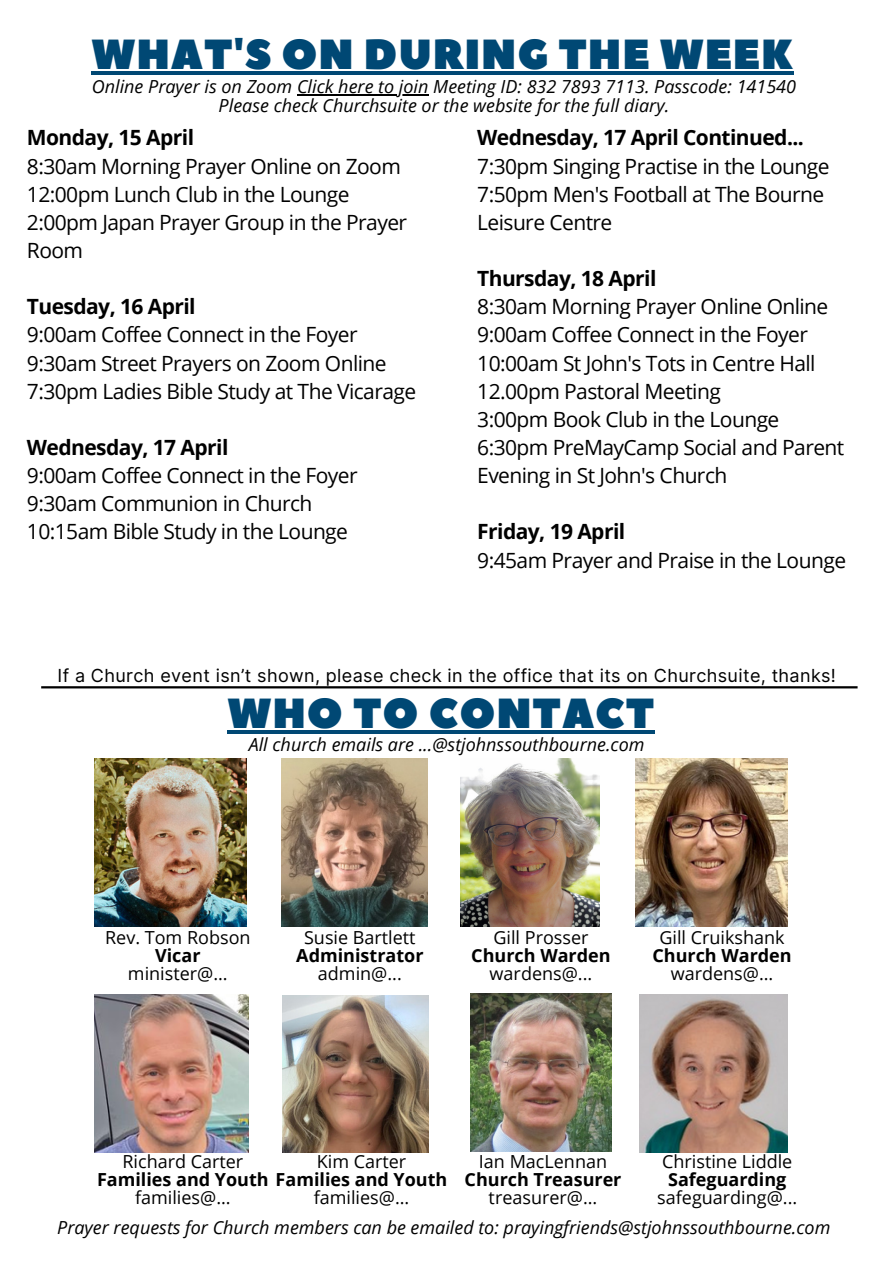
<style>
.page{position:relative;width:894px;height:1264px;background:#fff}
.page>*{position:absolute;margin:0;border:0;box-sizing:border-box;transform-origin:0 0}
.t1{font:42px "Peace Sans";letter-spacing:.02em;color:#004874}
.t2{font:21px/28.2px "Open Sans";letter-spacing:-.025em;color:#000}
.t3{font:700 21px "Open Sans";letter-spacing:-.025em;color:#000}
.t4{font:italic 18px/19.2px "Open Sans";color:#000;text-align:center}
.t5{font:18px/36px "Open Sans";color:#000}
.t6{font:700 18px "Open Sans";color:#000}
.t7{font:18px "Inter";letter-spacing:.02em;color:#000}
</style>
<div class="page">
<img style="left:639px;top:994px;width:147px;height:158px">
<img style="left:460px;top:758px;width:139px;height:168px">
<img style="left:470px;top:993px;width:141px;height:158px">
<img style="left:282px;top:995px;width:146px;height:157px">
<img style="left:94px;top:994px;width:155px;height:158px">
<img style="left:281px;top:758px;width:146px;height:168px">
<img style="left:94px;top:758px;width:152px;height:168px">
<img style="left:635px;top:758px;width:152px;height:168px">
<hr style="left:227px;top:730px;width:428px;height:4px;background:#004874">
<hr style="left:91px;top:71px;width:702px;height:4px;background:#004874">
<hr style="left:297px;top:94px;width:131px;height:1px;background:#000">
<hr style="left:41px;top:686px;width:816px;height:2px;background:#000">
<h1 class="t1" style="left:91px;top:27px;width:702px">WHAT'S ON DURING THE WEEK</h1>
<p class="t4" style="left:92px;top:76px;width:705px">Online Prayer is on Zoom Click here to join Meeting ID: 832 7893 7113. Passcode: 141540<br>Please check Churchsuite or the website for the full diary.</p>
<p class="t3" style="left:477px;top:123px;width:328px">Wednesday, 17 April Continued...</p>
<p class="t2" style="left:477px;top:151px;width:353px">7:30pm Singing Practise in the Lounge<br>7:50pm Men's Football at The Bourne<br>Leisure Centre</p>
<p class="t3" style="left:477px;top:264px;width:181px">Thursday, 18 April</p>
<p class="t2" style="left:477px;top:292px;width:368px">8:30am Morning Prayer Online Online<br>9:00am Coffee Connect in the Foyer<br>10:00am St John's Tots in Centre Hall<br>12.00pm Pastoral Meeting<br>3:00pm Book Club in the Lounge<br>6:30pm PreMayCamp Social and Parent<br>Evening in St John's Church</p>
<p class="t3" style="left:477px;top:517px;width:149px">Friday, 19 April</p>
<p class="t2" style="left:477px;top:545px;width:370px">9:45am Prayer and Praise in the Lounge</p>
<p class="t3" style="left:27px;top:123px;width:169px">Monday, 15 April</p>
<p class="t2" style="left:27px;top:151px;width:381px">8:30am Morning Prayer Online on Zoom<br>12:00pm Lunch Club in the Lounge<br>2:00pm Japan Prayer Group in the Prayer<br>Room</p>
<p class="t3" style="left:27px;top:292px;width:170px">Tuesday, 16 April</p>
<p class="t2" style="left:27px;top:320px;width:390px">9:00am Coffee Connect in the Foyer<br>9:30am Street Prayers on Zoom Online<br>7:30pm Ladies Bible Study at The Vicarage</p>
<p class="t3" style="left:27px;top:432px;width:203px">Wednesday, 17 April</p>
<p class="t2" style="left:27px;top:461px;width:332px">9:00am Coffee Connect in the Foyer<br>9:30am Communion in Church<br>10:15am Bible Study in the Lounge</p>
<p class="t7" style="left:58px;top:665px;width:779px">If a Church event isn’t shown, please check in the office that its on Churchsuite, thanks!</p>
<h1 class="t1" style="left:227px;top:686px;width:428px">WHO TO CONTACT</h1>
<p class="t4" style="left:249px;top:734px;width:397px">All church emails are ...@stjohnssouthbourne.com</p>
<p class="t5" style="left:105px;top:918px;width:147px">Rev. Tom Robson</p>
<p class="t6" style="left:155px;top:942px;width:47px">Vicar</p>
<p class="t5" style="left:128px;top:954px;width:101px">minister@...</p>
<p class="t5" style="left:304px;top:918px;width:113px">Susie Bartlett</p>
<p class="t6" style="left:296px;top:942px;width:129px">Administrator</p>
<p class="t5" style="left:318px;top:954px;width:85px">admin@...</p>
<p class="t5" style="left:493px;top:918px;width:97px">Gill Prosser</p>
<p class="t6" style="left:471px;top:942px;width:141px">Church Warden</p>
<p class="t5" style="left:489px;top:954px;width:104px">wardens@...</p>
<p class="t5" style="left:659px;top:918px;width:127px">Gill Cruikshank</p>
<p class="t6" style="left:652px;top:942px;width:141px">Church Warden</p>
<p class="t5" style="left:670px;top:954px;width:104px">wardens@...</p>
<p class="t5" style="left:122px;top:1143px;width:122px">Richard Carter</p>
<p class="t6" style="left:97px;top:1167px;width:352px">Families and Youth Families and Youth</p>
<p class="t5" style="left:135px;top:1179px;width:97px">families@...</p>
<p class="t5" style="left:313px;top:1143px;width:97px">Kim Carter families@...</p>
<p class="t5" style="left:479px;top:1143px;width:130px">Ian MacLennan</p>
<p class="t6" style="left:464px;top:1167px;width:158px">Church Treasurer</p>
<p class="t5" style="left:488px;top:1179px;width:110px">treasurer@...</p>
<p class="t5" style="left:662px;top:1143px;width:132px">Christine Liddle</p>
<p class="t6" style="left:668px;top:1167px;width:120px">Safeguarding</p>
<p class="t5" style="left:657px;top:1179px;width:141px">safeguarding@...</p>
<p class="t4" style="left:57px;top:1217px;width:774px">Prayer requests for Church members can be emailed to: prayingfriends@stjohnssouthbourne.com</p>
</div>
